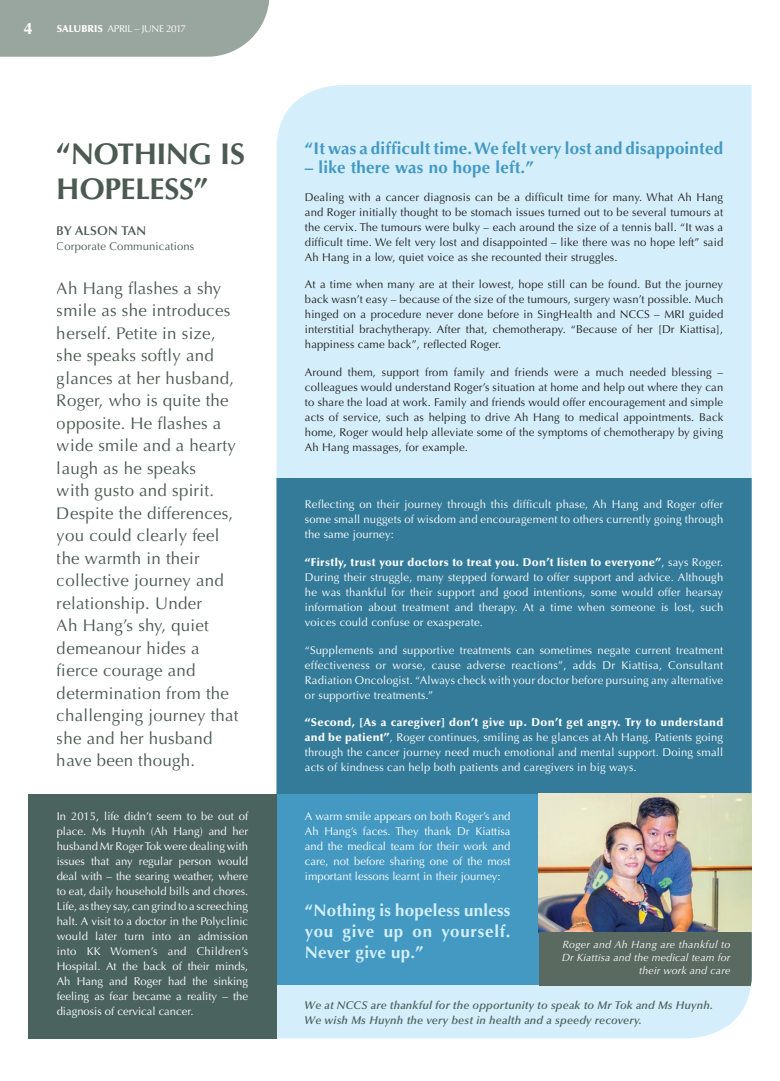
<style>
.page{position:relative;width:780px;height:1081px;background:#fff}
.page>*{position:absolute;margin:0;border:0;box-sizing:border-box;transform-origin:0 0}
.t1{font:700 30px/35px "Optima LT Std";letter-spacing:-.015em;color:#4b5a52}
.t2{font:16.88px/22.5px "Optima LT Std";letter-spacing:.015em;color:#4b5a52}
.t3{font:700 16.88px "Optima LT Std";letter-spacing:.015em;color:#4399c2}
.t4{font:700 16.88px/20.6px "Optima LT Std";letter-spacing:.015em;color:#d4effb;text-align:justify}
.t5{font:700 16.25px "Optima LT Std";color:#fff}
.t6{font:600 12.75px "Optima LT Std";letter-spacing:.015em;color:#4b5a52}
.t7{font:11.25px/15px "Optima LT Std";letter-spacing:.015em;color:#fff;text-align:justify}
.t8{font:11.25px/15px "Optima LT Std";letter-spacing:.015em;color:#231f20;text-align:justify}
.t9{font:italic 600 11.25px/15px "Optima LT Std";letter-spacing:.015em;color:#5b6a61}
.t10{font:11.25px "Optima LT Std";letter-spacing:.015em;color:#4b5a52}
.t11{font:italic 10.5px/12.8px "Optima LT Std";letter-spacing:.015em;color:#fff;text-align:right}
.t12{font:10px "Optima LT Std";letter-spacing:-.035em;color:#fff}
.s1{font-weight:900}
</style>
<div class="page">
<div style="left:276px;top:85px;width:475px;height:953px;background:#d4effb"></div>
<div style="left:276px;top:478px;width:475px;height:507px;background:#4399c2"></div>
<div style="left:276px;top:478px;width:475px;height:316px;background:#347b9a"></div>
<img style="left:539px;top:794px;width:212px;height:138px">
<div style="left:539px;top:932px;width:212px;height:53px;background:#5b6a61"></div>
<div style="left:28px;top:794px;width:248px;height:244px;background:#4b635f"></div>
<div style="left:0;top:0;width:269px;height:57px;background:#99a69f"></div>
<p class="t5" style="left:24px;top:19px;width:11px">4</p>
<p class="t12" style="left:57px;top:23px;width:131px"><span class="s1">SALUBRIS</span> APRIL – JUNE 2017</p>
<h1 class="t1" style="left:57px;top:136px;width:190px">“NOTHING IS<br>HOPELESS”</h1>
<p class="t6" style="left:57px;top:223px;width:91px">BY ALSON TAN</p>
<p class="t10" style="left:57px;top:240px;width:139px">Corporate Communications</p>
<p class="t2" style="left:57px;top:277px;width:183px">Ah Hang flashes a shy smile as she introduces herself. Petite in size, she speaks softly and glances at her husband,<br>Roger, who is quite the opposite. He flashes a wide smile and a hearty laugh as he speaks<br>with gusto and spirit.<br>Despite the differences, you could clearly feel the warmth in their collective journey and relationship. Under<br>Ah Hang’s shy, quiet demeanour hides a fierce courage and determination from the challenging journey that she and her husband have been though.</p>
<p class="t7" style="left:57px;top:809px;width:193px">In 2015, life didn’t seem to be out of place. Ms Huynh (Ah Hang) and her husband Mr Roger Tok were dealing with issues that any regular person would deal with – the searing weather, where to eat, daily household bills and chores.<br>Life, as they say, can grind to a screeching halt. A visit to a doctor in the Polyclinic would later turn into an admission into KK Women’s and Children’s Hospital. At the back of their minds, Ah Hang and Roger had the sinking feeling as fear became a reality – the diagnosis of cervical cancer.</p>
<p class="t3" style="left:305px;top:139px;width:420px">“It was a difficult time. We felt very lost and disappointed</p>
<p class="t3" style="left:305px;top:157px;width:230px">– like there was no hope left.”</p>
<p class="t8" style="left:305px;top:189px;width:420px">Dealing with a cancer diagnosis can be a difficult time for many. What Ah Hang and Roger initially thought to be stomach issues turned out to be several tumours at the cervix. The tumours were bulky – each around the size of a tennis ball. “It was a difficult time. We felt very lost and disappointed – like there was no hope left” said Ah Hang in a low, quiet voice as she recounted their struggles.</p>
<p class="t8" style="left:305px;top:277px;width:420px">At a time when many are at their lowest, hope still can be found. But the journey back wasn’t easy – because of the size of the tumours, surgery wasn’t possible. Much hinged on a procedure never done before in SingHealth and NCCS – MRI guided interstitial brachytherapy. After that, chemotherapy. “Because of her [Dr Kiattisa], happiness came back”, reflected Roger.</p>
<p class="t8" style="left:305px;top:365px;width:420px">Around them, support from family and friends were a much needed blessing – colleagues would understand Roger’s situation at home and help out where they can to share the load at work. Family and friends would offer encouragement and simple acts of service, such as helping to drive Ah Hang to medical appointments. Back home, Roger would help alleviate some of the symptoms of chemotherapy by giving Ah Hang massages, for example.</p>
<p class="t7" style="left:305px;top:497px;width:420px">Reflecting on their journey through this difficult phase, Ah Hang and Roger offer some small nuggets of wisdom and encouragement to others currently going through the same journey:</p>
<p class="t7" style="left:305px;top:554px;width:420px"><span class="s1">“Firstly, trust your doctors to treat you. Don’t listen to everyone”</span>, says Roger.<br>During their struggle, many stepped forward to offer support and advice. Although he was thankful for their support and good intentions, some would offer hearsay information about treatment and therapy. At a time when someone is lost, such voices could confuse or exasperate.</p>
<p class="t7" style="left:305px;top:642px;width:420px">“Supplements and supportive treatments can sometimes negate current treatment effectiveness or worse, cause adverse reactions”, adds Dr Kiattisa, Consultant Radiation Oncologist. “Always check with your doctor before pursuing any alternative or supportive treatments.”</p>
<p class="t7" style="left:305px;top:715px;width:420px"><span class="s1">“Second, [As a caregiver] don’t give up. Don’t get angry. Try to understand and be patient”</span>, Roger continues, smiling as he glances at Ah Hang. Patients going through the cancer journey need much emotional and mental support. Doing small acts of kindness can help both patients and caregivers in big ways.</p>
<p class="t7" style="left:305px;top:809px;width:207px">A warm smile appears on both Roger’s and Ah Hang’s faces. They thank Dr Kiattisa and the medical team for their work and care, not before sharing one of the most important lessons learnt in their journey:</p>
<p class="t4" style="left:305px;top:900px;width:207px">“Nothing is hopeless unless you give up on yourself.<br>Never give up.”</p>
<p class="t11" style="left:561px;top:938px;width:170px">Roger and Ah Hang are thankful to<br>Dr Kiattisa and the medical team for their work and care</p>
<p class="t9" style="left:305px;top:997px;width:409px">We at NCCS are thankful for the opportunity to speak to Mr Tok and Ms Huynh.<br>We wish Ms Huynh the very best in health and a speedy recovery.</p>
</div>
